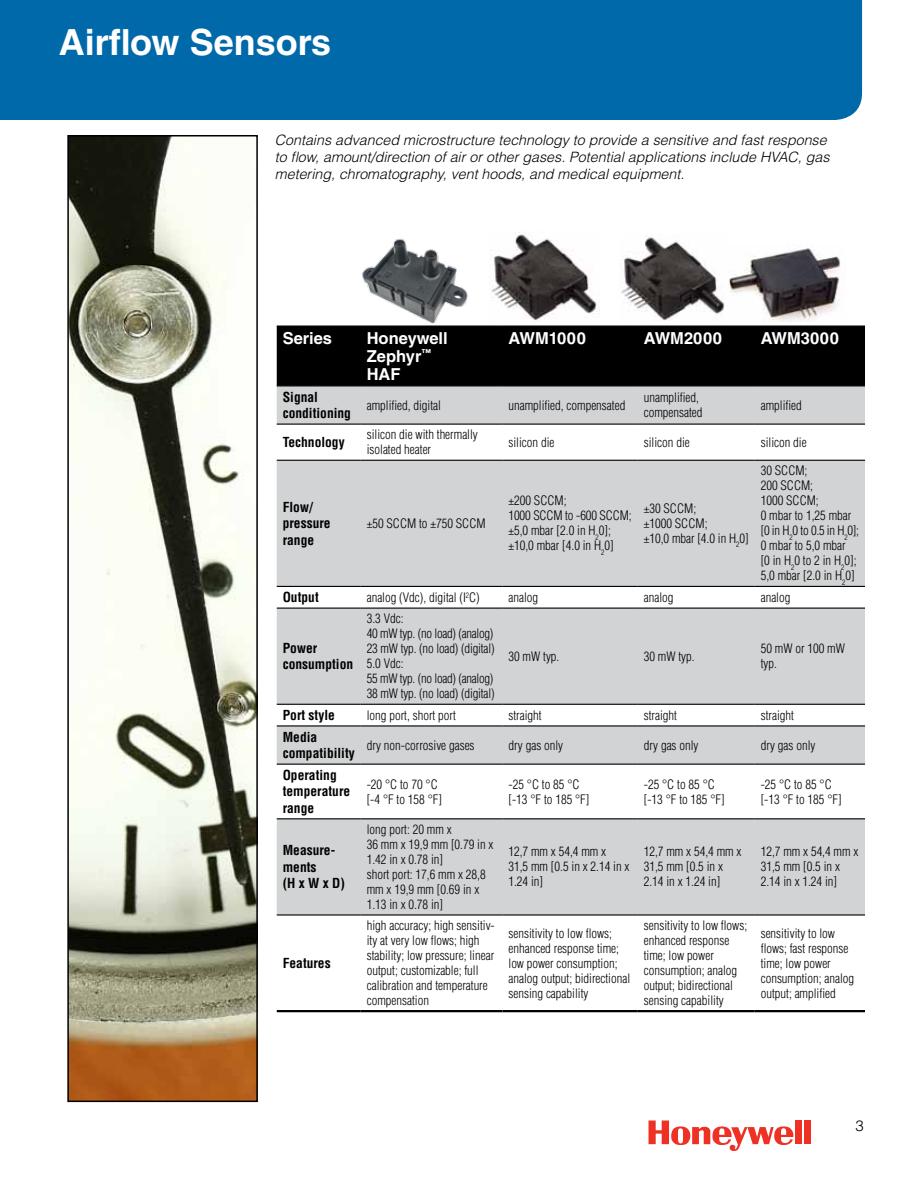
<style>
.page{position:relative;width:918px;height:1188px;background:#fff}
.page>*{position:absolute;margin:0;border:0;box-sizing:border-box;transform-origin:0 0}
.t1{font:700 36px "Helvetica LT Std";color:#fff}
.t2{font:700 16.5px/18px "Helvetica LT Std";color:#fff}
.t3{font:300 15px "Helvetica LT Std";color:#000}
.t4{font:italic 300 14.25px/17.1px "Helvetica LT Std";color:#000}
.t5{font:700 condensed 13.5px/16.5px "Helvetica LT Std";color:#000}
.t6{font:300 condensed 12.75px/15px "Helvetica LT Std";color:#000}
</style>
<div class="page">
<div style="left:795px;top:1120px;width:7px;height:24px;background:#ee3124"></div>
<div style="left:804px;top:1120px;width:7px;height:24px;background:#ee3124"></div>
<svg style="left:649px;top:1121px;width:144px;height:30px"></svg>
<img style="left:728px;top:248px;width:113px;height:74px">
<img style="left:621px;top:235px;width:103px;height:86px">
<img style="left:70px;top:138px;width:185px;height:961px">
<div style="left:67px;top:135px;width:191px;height:967px;border:2px solid #000"></div>
<div style="left:1px;top:0;width:861px;height:120px;background:#0069aa"></div>
<div style="left:277px;top:327px;width:588px;height:58px;background:#000"></div>
<svg style="left:277px;top:386px;width:588px;height:528px;fill:#d1d3d4"></svg>
<hr style="left:277px;top:326px;width:84px;height:1px;background:#000">
<hr style="left:361px;top:326px;width:141px;height:1px;background:#000">
<hr style="left:502px;top:326px;width:136px;height:1px;background:#000">
<hr style="left:638px;top:326px;width:117px;height:1px;background:#000">
<hr style="left:755px;top:326px;width:110px;height:1px;background:#000">
<hr style="left:277px;top:385px;width:84px;height:1px;background:#000">
<hr style="left:361px;top:385px;width:141px;height:1px;background:#000">
<hr style="left:502px;top:385px;width:136px;height:1px;background:#000">
<hr style="left:638px;top:385px;width:117px;height:1px;background:#000">
<hr style="left:755px;top:385px;width:110px;height:1px;background:#000">
<hr style="left:277px;top:424px;width:84px;height:1px;background:#000">
<hr style="left:361px;top:424px;width:141px;height:1px;background:#000">
<hr style="left:502px;top:424px;width:136px;height:1px;background:#000">
<hr style="left:638px;top:424px;width:117px;height:1px;background:#000">
<hr style="left:755px;top:424px;width:110px;height:1px;background:#000">
<hr style="left:277px;top:460px;width:84px;height:1px;background:#000">
<hr style="left:361px;top:460px;width:141px;height:1px;background:#000">
<hr style="left:502px;top:460px;width:136px;height:1px;background:#000">
<hr style="left:638px;top:460px;width:117px;height:1px;background:#000">
<hr style="left:755px;top:460px;width:110px;height:1px;background:#000">
<hr style="left:277px;top:586px;width:84px;height:1px;background:#000">
<hr style="left:361px;top:586px;width:141px;height:1px;background:#000">
<hr style="left:502px;top:586px;width:136px;height:1px;background:#000">
<hr style="left:638px;top:586px;width:117px;height:1px;background:#000">
<hr style="left:755px;top:586px;width:110px;height:1px;background:#000">
<hr style="left:277px;top:608px;width:84px;height:1px;background:#000">
<hr style="left:361px;top:608px;width:141px;height:1px;background:#000">
<hr style="left:502px;top:608px;width:136px;height:1px;background:#000">
<hr style="left:638px;top:608px;width:117px;height:1px;background:#000">
<hr style="left:755px;top:608px;width:110px;height:1px;background:#000">
<hr style="left:277px;top:704px;width:84px;height:1px;background:#000">
<hr style="left:361px;top:704px;width:141px;height:1px;background:#000">
<hr style="left:502px;top:704px;width:136px;height:1px;background:#000">
<hr style="left:638px;top:704px;width:117px;height:1px;background:#000">
<hr style="left:755px;top:704px;width:110px;height:1px;background:#000">
<hr style="left:277px;top:725px;width:84px;height:2px;background:#000">
<hr style="left:361px;top:725px;width:141px;height:2px;background:#000">
<hr style="left:502px;top:725px;width:136px;height:2px;background:#000">
<hr style="left:638px;top:725px;width:117px;height:2px;background:#000">
<hr style="left:755px;top:725px;width:110px;height:2px;background:#000">
<hr style="left:277px;top:764px;width:84px;height:1px;background:#000">
<hr style="left:361px;top:764px;width:141px;height:1px;background:#000">
<hr style="left:502px;top:764px;width:136px;height:1px;background:#000">
<hr style="left:638px;top:764px;width:117px;height:1px;background:#000">
<hr style="left:755px;top:764px;width:110px;height:1px;background:#000">
<hr style="left:277px;top:818px;width:84px;height:1px;background:#000">
<hr style="left:361px;top:818px;width:141px;height:1px;background:#000">
<hr style="left:502px;top:818px;width:136px;height:1px;background:#000">
<hr style="left:638px;top:818px;width:117px;height:1px;background:#000">
<hr style="left:755px;top:818px;width:110px;height:1px;background:#000">
<hr style="left:277px;top:1010px;width:84px;height:2px;background:#000">
<hr style="left:361px;top:1010px;width:141px;height:2px;background:#000">
<hr style="left:502px;top:1010px;width:136px;height:2px;background:#000">
<hr style="left:638px;top:1010px;width:117px;height:2px;background:#000">
<hr style="left:755px;top:1010px;width:110px;height:2px;background:#000">
<hr style="left:277px;top:914px;width:84px;height:2px;background:#000">
<hr style="left:361px;top:914px;width:141px;height:2px;background:#000">
<hr style="left:502px;top:914px;width:136px;height:2px;background:#000">
<hr style="left:638px;top:914px;width:117px;height:2px;background:#000">
<hr style="left:755px;top:914px;width:110px;height:2px;background:#000">
<img style="left:0;top:0;width:1px;height:1188px">
<img style="left:491px;top:232px;width:109px;height:89px">
<img style="left:362px;top:239px;width:106px;height:85px">
<h1 class="t1" style="left:59px;top:20px;width:274px">Airflow Sensors</h1>
<p class="t4" style="left:275px;top:132px;width:556px">Contains advanced microstructure technology to provide a sensitive and fast response to flow, amount/direction of air or other gases. Potential applications include HVAC, gas metering, chromatography, vent hoods, and medical equipment.</p>
<p class="t2" style="left:283px;top:329px;width:51px">Series</p>
<p class="t2" style="left:367px;top:329px;width:83px">Honeywell<br>Zephyr<sup>™<br></sup>HAF</p>
<p class="t2" style="left:509px;top:329px;width:79px">AWM1000</p>
<p class="t2" style="left:644px;top:329px;width:80px">AWM2000</p>
<p class="t2" style="left:761px;top:329px;width:80px">AWM3000</p>
<p class="t5" style="left:283px;top:388px;width:70px">Signal conditioning</p>
<p class="t6" style="left:367px;top:397px;width:76px">amplified, digital</p>
<p class="t6" style="left:509px;top:397px;width:118px">unamplified, compensated</p>
<p class="t6" style="left:644px;top:390px;width:60px">unamplified, compensated</p>
<p class="t6" style="left:761px;top:397px;width:43px">amplified</p>
<p class="t5" style="left:283px;top:434px;width:63px">Technology</p>
<p class="t6" style="left:367px;top:427px;width:113px">silicon die with thermally isolated heater</p>
<p class="t6" style="left:509px;top:435px;width:48px">silicon die</p>
<p class="t6" style="left:644px;top:435px;width:48px">silicon die</p>
<p class="t6" style="left:761px;top:435px;width:48px">silicon die</p>
<p class="t5" style="left:283px;top:498px;width:49px">Flow/ pressure range</p>
<p class="t6" style="left:367px;top:516px;width:120px">±50 SCCM to ±750 SCCM</p>
<p class="t6" style="left:508px;top:493px;width:125px">±200 SCCM;<br>1000 SCCM to -600 SCCM; ±5,0 mbar [2.0 in H<sub>2</sub>0]; ±10,0 mbar [4.0 in H<sub>2</sub>0]</p>
<p class="t6" style="left:644px;top:501px;width:106px">±30 SCCM;<br>±1000 SCCM;<br>±10,0 mbar [4.0 in H<sub>2</sub>0]</p>
<p class="t6" style="left:761px;top:463px;width:100px">30 SCCM;<br>200 SCCM;<br>1000 SCCM;<br>0 mbar to 1,25 mbar [0 in H<sub>2</sub>0 to 0.5 in H<sub>2</sub>0];<br>0 mbar to 5,0 mbar<br>[0 in H<sub>2</sub>0 to 2 in H<sub>2</sub>0];<br>5,0 mbar [2.0 in H<sub>2</sub>0]</p>
<p class="t5" style="left:283px;top:589px;width:38px">Output</p>
<p class="t6" style="left:367px;top:590px;width:115px">analog (Vdc), digital (I<sup>2</sup>C)</p>
<p class="t6" style="left:508px;top:590px;width:31px">analog</p>
<p class="t6" style="left:644px;top:590px;width:31px">analog</p>
<p class="t6" style="left:761px;top:590px;width:31px">analog</p>
<p class="t5" style="left:283px;top:640px;width:72px">Power consumption</p>
<p class="t6" style="left:367px;top:611px;width:129px">3.3 Vdc:<br>40 mW typ. (no load) (analog)<br>23 mW typ. (no load) (digital)<br>5.0 Vdc:<br>55 mW typ. (no load) (analog)<br>38 mW typ. (no load) (digital)</p>
<p class="t6" style="left:509px;top:649px;width:52px">30 mW typ.</p>
<p class="t6" style="left:644px;top:649px;width:52px">30 mW typ.</p>
<p class="t6" style="left:761px;top:641px;width:86px">50 mW or 100 mW typ.</p>
<p class="t5" style="left:283px;top:707px;width:54px">Port style</p>
<p class="t6" style="left:367px;top:707px;width:91px">long port, short port</p>
<p class="t6" style="left:509px;top:707px;width:35px">straight</p>
<p class="t6" style="left:644px;top:707px;width:35px">straight</p>
<p class="t6" style="left:761px;top:707px;width:35px">straight</p>
<p class="t5" style="left:283px;top:728px;width:74px">Media compatibility</p>
<p class="t6" style="left:367px;top:737px;width:109px">dry non-corrosive gases</p>
<p class="t6" style="left:509px;top:737px;width:56px">dry gas only</p>
<p class="t6" style="left:644px;top:737px;width:56px">dry gas only</p>
<p class="t6" style="left:761px;top:737px;width:56px">dry gas only</p>
<p class="t5" style="left:283px;top:767px;width:69px">Operating temperature range</p>
<p class="t6" style="left:367px;top:776px;width:77px">-20 °C to 70 °C [-4 °F to 158 °F]</p>
<p class="t6" style="left:509px;top:776px;width:82px">-25 °C to 85 °C [-13 °F to 185 °F]</p>
<p class="t6" style="left:644px;top:776px;width:82px">-25 °C to 85 °C [-13 °F to 185 °F]</p>
<p class="t6" style="left:761px;top:776px;width:82px">-25 °C to 85 °C [-13 °F to 185 °F]</p>
<p class="t5" style="left:283px;top:842px;width:64px">Measure&shy;ments<br>(H x W x D)</p>
<p class="t6" style="left:367px;top:822px;width:128px">long port: 20 mm x<br>36 mm x 19,9 mm [0.79 in x<br>1.42 in x 0.78 in]<br>short port: 17,6 mm x 28,8 mm x 19,9 mm [0.69 in x<br>1.13 in x 0.78 in]</p>
<p class="t6" style="left:509px;top:844px;width:123px">12,7 mm x 54,4 mm x<br>31,5 mm [0.5 in x 2.14 in x<br>1.24 in]</p>
<p class="t6" style="left:644px;top:844px;width:99px">12,7 mm x 54,4 mm x<br>31,5 mm [0.5 in x<br>2.14 in x 1.24 in]</p>
<p class="t6" style="left:761px;top:844px;width:99px">12,7 mm x 54,4 mm x<br>31,5 mm [0.5 in x<br>2.14 in x 1.24 in]</p>
<p class="t5" style="left:283px;top:955px;width:49px">Features</p>
<p class="t6" style="left:367px;top:918px;width:130px">high accuracy; high sensitiv&shy;ity at very low flows; high stability; low pressure; linear output; customizable; full calibration and temperature compensation</p>
<p class="t6" style="left:509px;top:925px;width:123px">sensitivity to low flows; enhanced response time; low power consumption; analog output; bidirectional sensing capability</p>
<p class="t6" style="left:644px;top:918px;width:105px">sensitivity to low flows; enhanced response time; low power consumption; analog output; bidirectional sensing capability</p>
<p class="t6" style="left:761px;top:925px;width:95px">sensitivity to low flows; fast response time; low power consumption; analog output; amplified</p>
<p class="t3" style="left:856px;top:1117px;width:10px">3</p>
</div>
